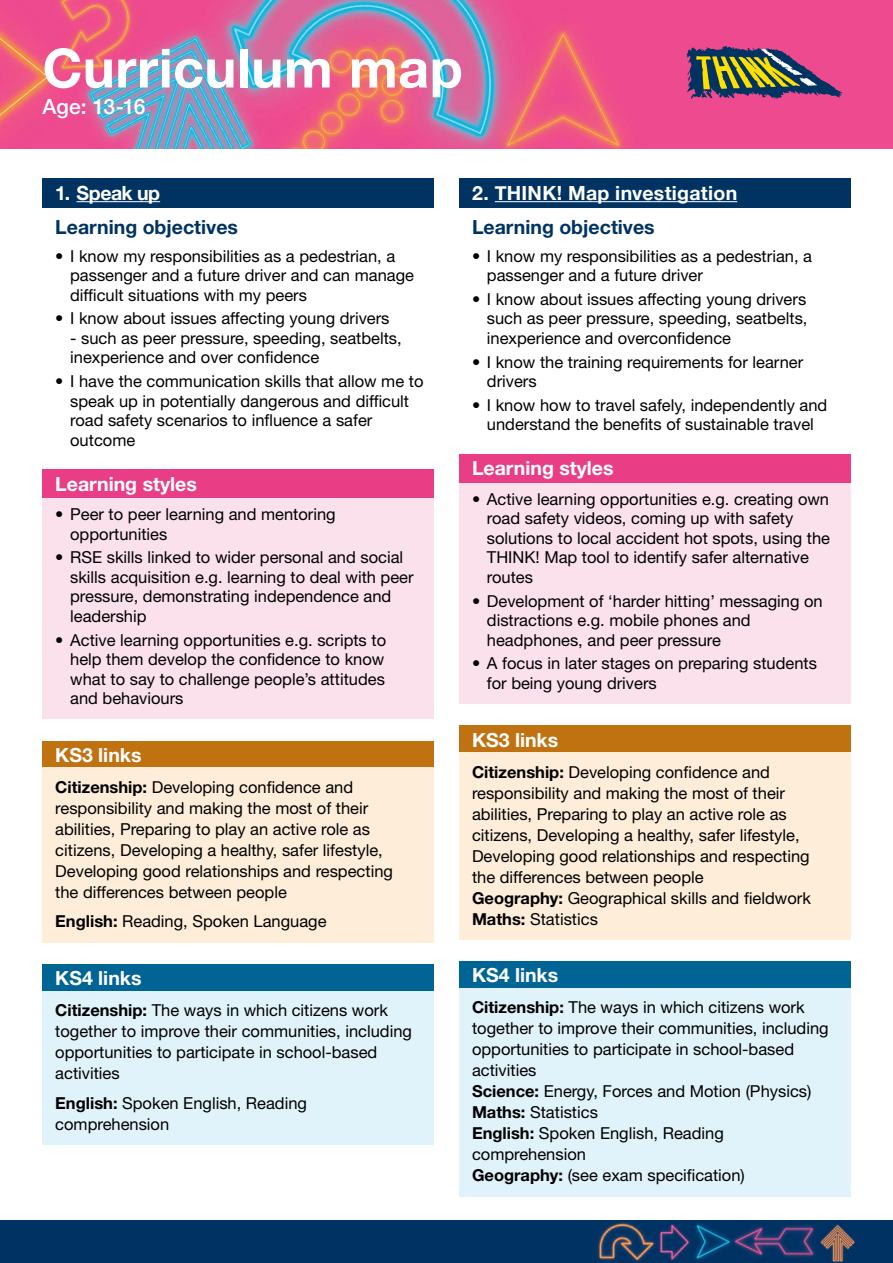
<style>
.page{position:relative;width:893px;height:1263px;background:#fff}
.page>*{position:absolute;margin:0;border:0;box-sizing:border-box;transform-origin:0 0}
.t1{font:700 54px "Helvetica Neue";letter-spacing:.01em;color:#fff}
.t2{font:500 21px "Helvetica Neue";letter-spacing:-.025em;color:#fff}
.t3{font:700 19.5px "Helvetica Neue LT Std";color:#fff}
.t4{font:700 19.5px "Helvetica Neue LT Std";color:#003361}
.t5{font:700 19.5px "Helvetica Neue";letter-spacing:.015em;color:#fff}
.t6{font:16.5px/19.5px "Helvetica Neue LT Std";color:#000}
.s1{font-weight:700}
</style>
<div class="page">
<img style="left:0;top:0;width:893px;height:149px">
<svg style="left:687px;top:46px;width:155px;height:53px;background:#805d63"></svg>
<img style="left:0;top:1220px;width:888px;height:43px">
<div style="left:43px;top:179px;width:391px;height:29px;background:#003361"></div>
<hr style="left:77px;top:201px;width:83px;height:1px;background:#fff">
<div style="left:43px;top:470px;width:391px;height:32px;background:#e93e86"></div>
<div style="left:43px;top:499px;width:391px;height:58px;background:#fbe1eb"></div>
<div style="left:43px;top:542px;width:391px;height:97px;background:#fbe1eb"></div>
<div style="left:43px;top:624px;width:391px;height:95px;background:#fbe1eb"></div>
<div style="left:43px;top:741px;width:391px;height:32px;background:#c07211"></div>
<div style="left:43px;top:767px;width:391px;height:144px;background:#feedd8"></div>
<div style="left:43px;top:902px;width:391px;height:41px;background:#feedd8"></div>
<div style="left:43px;top:964px;width:391px;height:32px;background:#006595"></div>
<div style="left:43px;top:991px;width:391px;height:101px;background:#e0f2fa"></div>
<div style="left:43px;top:1083px;width:391px;height:62px;background:#e0f2fa"></div>
<div style="left:459px;top:179px;width:391px;height:29px;background:#003361"></div>
<hr style="left:495px;top:201px;width:242px;height:1px;background:#fff">
<div style="left:459px;top:454px;width:391px;height:33px;background:#e93e86"></div>
<div style="left:459px;top:484px;width:391px;height:116px;background:#fbe1eb"></div>
<div style="left:459px;top:585px;width:391px;height:78px;background:#fbe1eb"></div>
<div style="left:459px;top:648px;width:391px;height:56px;background:#fbe1eb"></div>
<div style="left:459px;top:726px;width:391px;height:32px;background:#c07211"></div>
<div style="left:459px;top:752px;width:391px;height:144px;background:#feedd8"></div>
<div style="left:459px;top:878px;width:391px;height:39px;background:#feedd8"></div>
<div style="left:459px;top:899px;width:391px;height:41px;background:#feedd8"></div>
<div style="left:459px;top:961px;width:391px;height:33px;background:#006595"></div>
<div style="left:459px;top:988px;width:391px;height:102px;background:#e0f2fa"></div>
<div style="left:459px;top:1072px;width:391px;height:39px;background:#e0f2fa"></div>
<div style="left:459px;top:1093px;width:391px;height:39px;background:#e0f2fa"></div>
<div style="left:459px;top:1114px;width:391px;height:83px;background:#e0f2fa"></div>
<h1 class="t1" style="left:43px;top:26px;width:422px">Curriculum map</h1>
<p class="t2" style="left:43px;top:90px;width:104px">Age: 13-16</p>
<p class="t5" style="left:55px;top:177px;width:106px">1. Speak up</p>
<p class="t4" style="left:55px;top:214px;width:184px">Learning objectives</p>
<p class="t6" style="left:70px;top:246px;width:345px;text-indent:-15px">• I know my responsibilities as a pedestrian, a passenger and a future driver and can manage difficult situations with my peers</p>
<p class="t6" style="left:55px;top:308px;width:336px">• I know about issues affecting young drivers</p>
<p class="t6" style="left:70px;top:328px;width:333px">- such as peer pressure, speeding, seatbelts, inexperience and over confidence</p>
<p class="t6" style="left:70px;top:371px;width:355px;text-indent:-15px">• I have the communication skills that allow me to speak up in potentially dangerous and difficult road safety scenarios to influence a safer outcome</p>
<p class="t3" style="left:55px;top:471px;width:143px">Learning styles</p>
<p class="t6" style="left:70px;top:504px;width:267px;text-indent:-15px">• Peer to peer learning and mentoring opportunities</p>
<p class="t6" style="left:70px;top:547px;width:345px;text-indent:-15px">• RSE skills linked to wider personal and social skills acquisition e.g. learning to deal with peer pressure, demonstrating independence and leadership</p>
<p class="t6" style="left:70px;top:630px;width:317px;text-align:justify;text-indent:-15px">• Active learning opportunities e.g. scripts to help them develop the confidence to know what to say to challenge people’s attitudes and behaviours</p>
<p class="t3" style="left:55px;top:743px;width:88px">KS3 links</p>
<p class="t6" style="left:55px;top:776px;width:339px;line-height:21px"><span class="s1">Citizenship:</span> Developing confidence and responsibility and making the most of their abilities, Preparing to play an active role as citizens, Developing a healthy, safer lifestyle, Developing good relationships and respecting the differences between people</p>
<p class="t6" style="left:55px;top:911px;width:273px"><span class="s1">English:</span> Reading, Spoken Language</p>
<p class="t3" style="left:55px;top:966px;width:88px">KS4 links</p>
<p class="t6" style="left:55px;top:999px;width:358px;line-height:21px"><span class="s1">Citizenship:</span> The ways in which citizens work together to improve their communities, including opportunities to participate in school-based activities</p>
<p class="t6" style="left:55px;top:1092px;width:253px;line-height:21px"><span class="s1">English:</span> Spoken English, Reading comprehension</p>
<p class="t5" style="left:472px;top:177px;width:267px">2. THINK! Map investigation</p>
<p class="t4" style="left:472px;top:214px;width:184px">Learning objectives</p>
<p class="t6" style="left:487px;top:246px;width:327px;text-indent:-15px">• I know my responsibilities as a pedestrian, a passenger and a future driver</p>
<p class="t6" style="left:487px;top:289px;width:322px;text-align:justify;text-indent:-15px">• I know about issues affecting young drivers such as peer pressure, speeding, seatbelts, inexperience and overconfidence</p>
<p class="t6" style="left:487px;top:352px;width:318px;text-indent:-15px">• I know the training requirements for learner drivers</p>
<p class="t6" style="left:472px;top:395px;width:357px;text-align:center">• I know how to travel safely, independently and understand the benefits of sustainable travel</p>
<p class="t3" style="left:472px;top:456px;width:143px">Learning styles</p>
<p class="t6" style="left:487px;top:489px;width:345px;text-indent:-15px">• Active learning opportunities e.g. creating own road safety videos, coming up with safety solutions to local accident hot spots, using the THINK! Map tool to identify safer alternative routes</p>
<p class="t6" style="left:487px;top:591px;width:337px;text-indent:-15px">• Development of ‘harder hitting’ messaging on distractions e.g. mobile phones and headphones, and peer pressure</p>
<p class="t6" style="left:487px;top:653px;width:332px;text-indent:-15px">• A focus in later stages on preparing students for being young drivers</p>
<p class="t3" style="left:472px;top:728px;width:88px">KS3 links</p>
<p class="t6" style="left:472px;top:761px;width:340px;line-height:21px"><span class="s1">Citizenship:</span> Developing confidence and responsibility and making the most of their abilities, Preparing to play an active role as citizens, Developing a healthy, safer lifestyle, Developing good relationships and respecting the differences between people<br><span class="s1">Geography:</span> Geographical skills and fieldwork <span class="s1">Maths:</span> Statistics</p>
<p class="t3" style="left:472px;top:963px;width:88px">KS4 links</p>
<p class="t6" style="left:472px;top:997px;width:358px;line-height:21px"><span class="s1">Citizenship:</span> The ways in which citizens work together to improve their communities, including opportunities to participate in school-based activities<br><span class="s1">Science:</span> Energy, Forces and Motion (Physics)<br><span class="s1">Maths:</span> Statistics<br><span class="s1">English:</span> Spoken English, Reading comprehension<br><span class="s1">Geography:</span> (see exam specification)</p>
</div>
